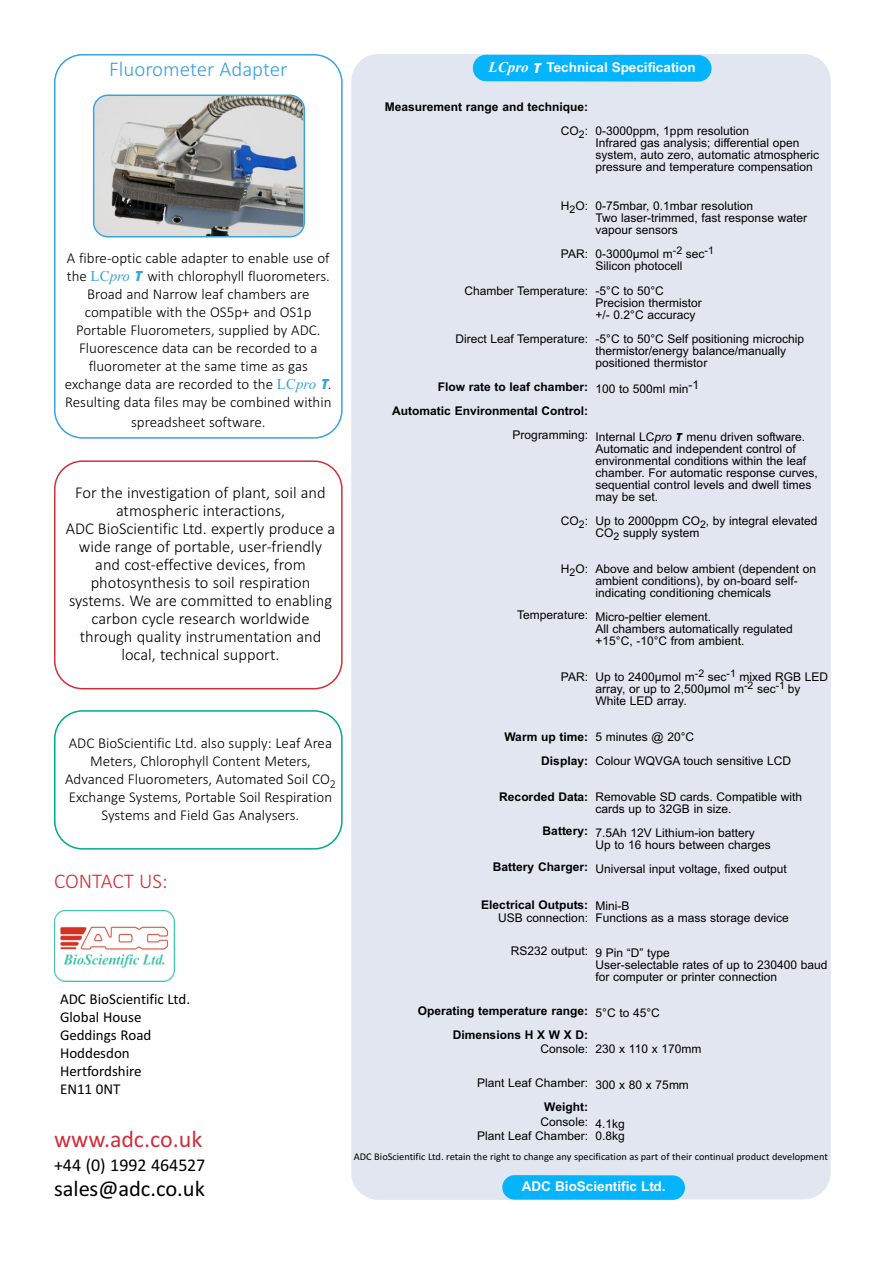
<style>
.page{position:relative;width:893px;height:1263px;background:#fff}
.page>*{position:absolute;margin:0;border:0;box-sizing:border-box;transform-origin:0 0}
.t1{font:24px "Calibri";color:#d12f3b}
.t2{font:22.5px "Calibri";color:#000}
.t3{font:300 21px "Calibri";color:#38a3db}
.t4{font:300 21px "Calibri";color:#d12f3b}
.t5{font:18px "Calibri";color:#000}
.t6{font:300 16.5px/18px "Calibri";color:#000;text-align:center}
.t7{font:300 15px/18px "Calibri";color:#000;text-align:center}
.t8{font:15px/18px "Calibri";color:#000}
.t9{font:700 13.5px "Arial";color:#fff}
.t10{font:12px/12px "Arial";color:#000}
.t11{font:700 12px/24px "Arial";color:#000;text-align:right}
.t12{font:10.35px "Calibri";color:#000}
.s1{font-family:"Times New Roman";font-weight:400;color:#38a3db}
.s2{font-family:"Times New Roman";font-weight:400;font-style:italic;color:#38a3db}
.s3{font-family:"Aharoni";font-weight:700;font-style:italic;color:#38a3db}
.s4{font-family:"Times New Roman";font-style:italic;font-size:15px}
.s5{font-family:"Aharoni";font-style:italic;font-size:15px}
.s6{font-weight:400}
.s7{font-style:italic}
.s8{font-family:"Aharoni";font-weight:700;font-style:italic}
</style>
<div class="page">
<svg style="left:54px;top:54px;width:289px;height:385px"></svg>
<svg style="left:93px;top:95px;width:212px;height:142px;background:#9da2a5"></svg>
<svg style="left:54px;top:460px;width:289px;height:229px"></svg>
<img style="left:54px;top:910px;width:120px;height:71px">
<svg style="left:54px;top:710px;width:289px;height:140px"></svg>
<div style="left:351px;top:54px;width:243px;height:1146px;background:#e2e6f0;border-radius:27px"></div>
<div style="left:588px;top:54px;width:243px;height:1145px;background:#e2e6f0;border-radius:27px"></div>
<div style="left:473px;top:55px;width:239px;height:27px;background:#05b4ff;border-radius:13px"></div>
<div style="left:502px;top:1175px;width:183px;height:25px;background:#05b4ff;border-radius:12px"></div>
<h3 class="t3" style="left:109px;top:56px;width:180px">Fluorometer Adapter</h3>
<p class="t7" style="left:65px;top:249px;width:268px">A fibre-optic cable adapter to enable use of the <span class="s1">LC</span><span class="s2">pro</span> <span class="s3">T</span> with chlorophyll fluorometers.<br>Broad and Narrow leaf chambers are compatible with the OS5p+ and OS1p Portable Fluorometers, supplied by ADC.<br>Fluorescence data can be recorded to a fluorometer at the same time as gas exchange data are recorded to the <span class="s1">LC</span><span class="s2">pro</span> <span class="s3">T</span>.<br>Resulting data files may be combined within</p>
<p class="t7" style="left:131px;top:413px;width:136px">spreadsheet software.</p>
<p class="t6" style="left:66px;top:483px;width:271px">For the investigation of plant, soil and atmospheric interactions,<br>ADC BioScientific Ltd. expertly produce a wide range of portable, user-friendly and cost-effective devices, from photosynthesis to soil respiration systems. We are committed to enabling carbon cycle research worldwide through quality instrumentation and local, technical support.</p>
<p class="t7" style="left:65px;top:733px;width:272px">ADC BioScientific Ltd. also supply: Leaf Area Meters, Chlorophyll Content Meters, Advanced Fluorometers, Automated Soil CO<sub>2<br></sub>Exchange Systems, Portable Soil Respiration Systems and Field Gas Analysers.</p>
<h3 class="t4" style="left:54px;top:869px;width:115px">CONTACT US:</h3>
<p class="t8" style="left:60px;top:990px;width:132px">ADC BioScientific Ltd.<br>Global House<br>Geddings Road<br>Hoddesdon<br>Hertfordshire<br>EN11 0NT</p>
<h1 class="t1" style="left:54px;top:1124px;width:150px">www.adc.co.uk</h1>
<h3 class="t5" style="left:54px;top:1154px;width:153px">+44 (0) 1992 464527</h3>
<h2 class="t2" style="left:54px;top:1175px;width:152px">sales@adc.co.uk</h2>
<p class="t9" style="left:489px;top:59px;width:209px"><span class="s4">LCpro</span> <span class="s5">T</span> Technical Specification</p>
<p class="t11" style="left:385px;top:95px;width:205px">Measurement range and technique:<br><span class="s6">CO</span><sub>2</sub><span class="s6">:</span></p>
<p class="t10" style="left:561px;top:200px;width:29px">H<sub>2</sub>O:</p>
<p class="t10" style="left:561px;top:248px;width:29px">PAR:</p>
<p class="t10" style="left:464px;top:285px;width:125px">Chamber Temperature:</p>
<p class="t10" style="left:455px;top:333px;width:134px">Direct Leaf Temperature:</p>
<p class="t11" style="left:392px;top:375px;width:197px">Flow rate to leaf chamber:<br>Automatic Environmental Control:</p>
<p class="t10" style="left:513px;top:429px;width:77px">Programming:</p>
<p class="t10" style="left:561px;top:515px;width:29px">CO<sub>2</sub>:</p>
<p class="t10" style="left:561px;top:563px;width:29px">H<sub>2</sub>O:</p>
<p class="t10" style="left:517px;top:609px;width:72px">Temperature:</p>
<p class="t10" style="left:561px;top:671px;width:29px">PAR:</p>
<p class="t11" style="left:504px;top:725px;width:85px">Warm up time:<br>Display:</p>
<p class="t11" style="left:499px;top:785px;width:90px">Recorded Data:</p>
<p class="t11" style="left:543px;top:819px;width:47px">Battery:</p>
<p class="t11" style="left:493px;top:855px;width:97px">Battery Charger:</p>
<p class="t11" style="left:481px;top:893px;width:108px">Electrical Outputs:</p>
<p class="t10" style="left:498px;top:912px;width:91px">USB connection:</p>
<p class="t10" style="left:511px;top:945px;width:79px">RS232 output:</p>
<p class="t11" style="left:418px;top:999px;width:172px">Operating temperature range:<br>Dimensions H X W X D:</p>
<p class="t10" style="left:541px;top:1043px;width:49px">Console:</p>
<p class="t10" style="left:477px;top:1077px;width:112px">Plant Leaf Chamber:</p>
<p class="t11" style="left:544px;top:1095px;width:45px">Weight:</p>
<p class="t10" style="left:477px;top:1115px;width:112px;line-height:13.5px;text-align:right">Console:<br>Plant Leaf Chamber:</p>
<p class="t10" style="left:596px;top:125px;width:225px">0-3000ppm, 1ppm resolution<br>Infrared gas analysis; differential open system, auto zero, automatic atmospheric pressure and temperature compensation</p>
<p class="t10" style="left:596px;top:200px;width:213px">0-75mbar, 0.1mbar resolution<br>Two laser-trimmed, fast response water vapour sensors</p>
<p class="t10" style="left:596px;top:248px;width:120px">0-3000µmol m<sup>-2</sup> sec<sup>-1<br></sup>Silicon photocell</p>
<p class="t10" style="left:596px;top:285px;width:108px">-5°C to 50°C<br>Precision thermistor +/- 0.2°C accuracy</p>
<p class="t10" style="left:596px;top:333px;width:210px">-5°C to 50°C Self positioning microchip thermistor/energy balance/manually positioned thermistor</p>
<p class="t10" style="left:596px;top:383px;width:105px">100 to 500ml min-1</p>
<p class="t10" style="left:596px;top:431px;width:224px">Internal LC<span class="s7">pro</span> <span class="s8">T</span> menu driven software.<br>Automatic and independent control of environmental conditions within the leaf chamber. For automatic response curves, sequential control levels and dwell times may be set.</p>
<p class="t10" style="left:596px;top:515px;width:223px">Up to 2000ppm CO<sub>2</sub>, by integral elevated<br>CO<sub>2</sub> supply system</p>
<p class="t10" style="left:596px;top:563px;width:222px">Above and below ambient (dependent on ambient conditions), by on-board self&shy;indicating conditioning chemicals</p>
<p class="t10" style="left:596px;top:611px;width:199px">Micro-peltier element.<br>All chambers automatically regulated +15°C, -10°C from ambient.</p>
<p class="t10" style="left:596px;top:671px;width:234px">Up to 2400µmol m<sup>-2</sup> sec<sup>-1</sup> mixed RGB LED array, or up to 2,500µmol m<sup>-2</sup> sec<sup>-1</sup> by<br>White LED array.</p>
<p class="t10" style="left:596px;top:725px;width:197px;line-height:24px">5 minutes @ 20°C<br>Colour WQVGA touch sensitive LCD</p>
<p class="t10" style="left:596px;top:791px;width:208px">Removable SD cards. Compatible with cards up to 32GB in size.</p>
<p class="t10" style="left:596px;top:827px;width:177px">7.5Ah 12V Lithium-ion battery<br>Up to 16 hours between charges</p>
<p class="t10" style="left:596px;top:863px;width:193px">Universal input voltage, fixed output</p>
<p class="t10" style="left:596px;top:900px;width:195px">Mini-B<br>Functions as a mass storage device</p>
<p class="t10" style="left:596px;top:947px;width:233px">9 Pin “D” type<br>User-selectable rates of up to 230400 baud for computer or printer connection</p>
<p class="t10" style="left:596px;top:1007px;width:66px">5°C to 45°C</p>
<p class="t10" style="left:596px;top:1043px;width:107px">230 x 110 x 170mm</p>
<p class="t10" style="left:596px;top:1079px;width:95px">300 x 80 x 75mm</p>
<p class="t10" style="left:596px;top:1118px;width:31px">4.1kg<br>0.8kg</p>
<p class="t12" style="left:354px;top:1150px;width:475px">ADC BioScientific Ltd. retain the right to change any specification as part of their continual product development</p>
<p class="t9" style="left:522px;top:1178px;width:145px">ADC BioScientific Ltd.</p>
</div>
